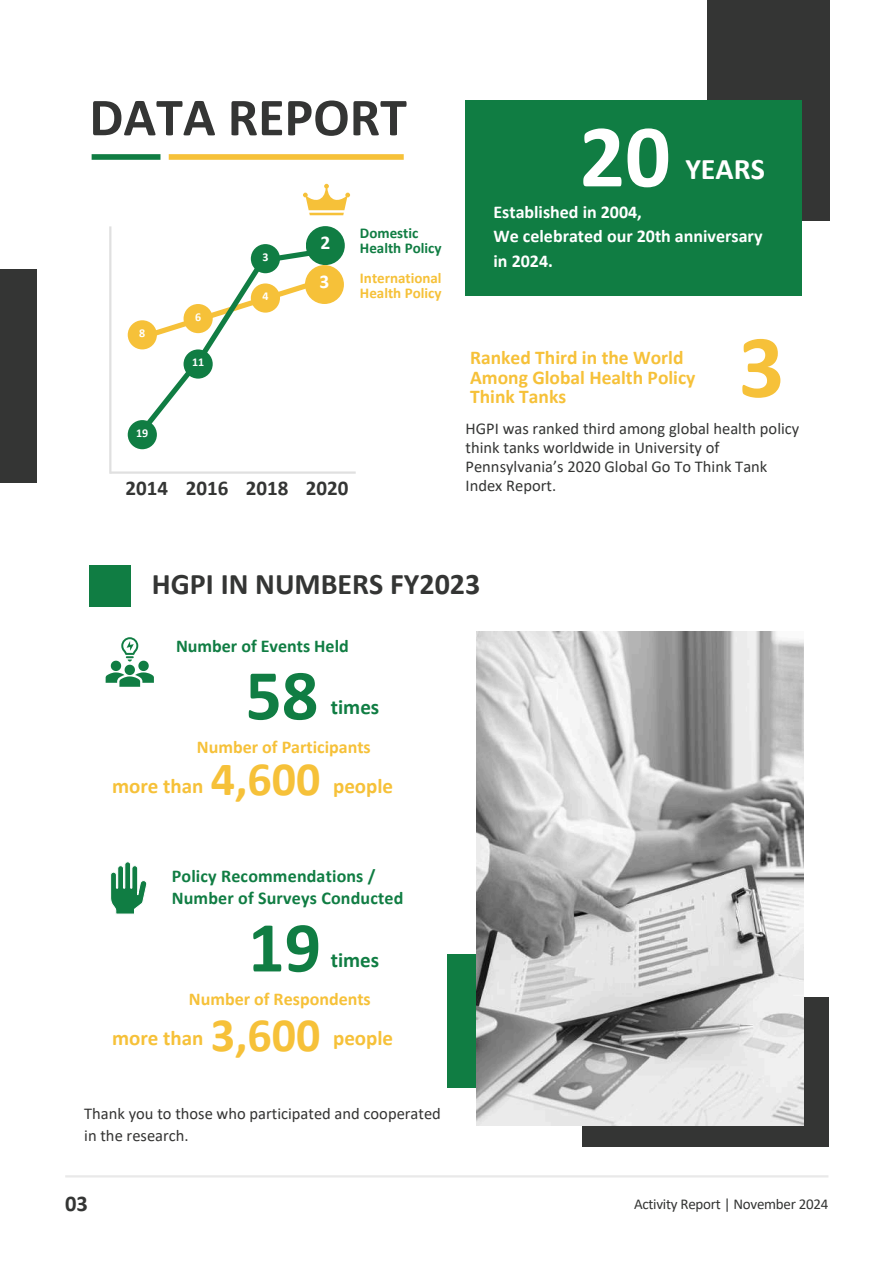
<style>
.page{position:relative;width:894px;height:1264px;background:#fff}
.page>*{position:absolute;margin:0;border:0;box-sizing:border-box;transform-origin:0 0}
.t1{font:700 90px "Calibri";color:#fff}
.t2{font:700 90px "Calibri";color:#f6c139}
.t3{font:700 72px "Calibri";color:#107d43}
.t4{font:700 54px "Calibri";color:#343534}
.t5{font:700 48px "Calibri";color:#f6c139}
.t6{font:700 30px "Calibri";color:#343534}
.t7{font:700 30px "Calibri";color:#fff}
.t8{font:700 22.5px "Calibri";color:#343534}
.t9{font:700 21px "Calibri";color:#f6c139}
.t10{font:700 21px "Calibri";color:#343534}
.t11{font:700 21px "Calibri";color:#107d43}
.t12{font:700 19.5px/19.2px "Calibri";color:#f6c139}
.t13{font:700 19.5px "Calibri";color:#fff}
.t14{font:700 18px/21.3px "Calibri";letter-spacing:.01em;color:#107d43}
.t15{font:700 18px/24.8px "Calibri";color:#fff}
.t16{font:700 18px "Calibri";color:#f6c139}
.t17{font:16.5px/19.2px "Calibri";color:#343534}
.t18{font:16.5px/22.5px "Calibri";color:#343433}
.t19{font:15px "Calibri";letter-spacing:-.015em;color:#343534}
.t20{font:700 15px/14.7px "Calibri";color:#f6c139}
.t21{font:700 15px/14.7px "Calibri";color:#107d43}
.t22{font:700 12px "Calibri";color:#fff}
</style>
<div class="page">
<div style="left:0;top:269px;width:37px;height:213px;background:#343534"></div>
<div style="left:582px;top:997px;width:246px;height:150px;background:#343534"></div>
<div style="left:706px;top:0;width:123px;height:221px;background:#343534"></div>
<div style="left:446px;top:953px;width:47px;height:134px;background:#107d43"></div>
<img style="left:476px;top:631px;width:327px;height:494px">
<div style="left:169px;top:154px;width:234px;height:6px;background:#f6c139"></div>
<div style="left:92px;top:154px;width:68px;height:6px;background:#107d43"></div>
<hr style="left:65px;top:1175px;width:763px;height:2px;background:#e9e9e9">
<div style="left:465px;top:100px;width:337px;height:196px;background:#107d43"></div>
<svg style="left:131px;top:245px;width:200px;height:197px"></svg>
<div style="left:128px;top:320px;width:29px;height:29px;background:#f6c139;border-radius:50%"></div>
<div style="left:183px;top:304px;width:30px;height:29px;background:#f6c139;border-radius:50%"></div>
<div style="left:251px;top:283px;width:29px;height:29px;background:#f6c139;border-radius:50%"></div>
<div style="left:305px;top:265px;width:39px;height:39px;background:#f6c139;border-radius:50%"></div>
<div style="left:128px;top:420px;width:29px;height:29px;background:#107d43;border-radius:50%"></div>
<div style="left:183px;top:349px;width:30px;height:29px;background:#107d43;border-radius:50%"></div>
<div style="left:251px;top:244px;width:29px;height:29px;background:#107d43;border-radius:50%"></div>
<div style="left:306px;top:226px;width:39px;height:39px;background:#107d43;border-radius:50%"></div>
<hr style="left:110px;top:471px;width:245px;height:3px;background:#e0e0e0">
<hr style="left:109px;top:226px;width:2px;height:247px;background:#e0e0e0">
<svg style="left:303px;top:184px;width:47px;height:31px"></svg>
<svg style="left:106px;top:637px;width:48px;height:49px"></svg>
<svg style="left:110px;top:861px;width:37px;height:53px"></svg>
<div style="left:89px;top:565px;width:41px;height:41px;background:#107d43"></div>
<h3 class="t4" style="left:89px;top:95px;width:319px">DATA REPORT</h3>
<p class="t22" style="left:139px;top:328px;width:8px">8</p>
<p class="t22" style="left:195px;top:312px;width:8px">6</p>
<p class="t22" style="left:192px;top:357px;width:14px">11</p>
<p class="t22" style="left:262px;top:252px;width:8px">3</p>
<p class="t22" style="left:262px;top:291px;width:8px">4</p>
<p class="t13" style="left:320px;top:234px;width:11px">2</p>
<p class="t13" style="left:319px;top:273px;width:11px">3</p>
<p class="t21" style="left:360px;top:227px;width:83px">Domestic<br>Health Policy</p>
<p class="t20" style="left:360px;top:272px;width:83px">International<br>Health Policy</p>
<p class="t22" style="left:136px;top:428px;width:14px">19</p>
<p class="t10" style="left:126px;top:479px;width:224px">2014 2016 2018 2020</p>
<h1 class="t1" style="left:579px;top:119px;width:93px">20</h1>
<h3 class="t7" style="left:685px;top:157px;width:81px">YEARS</h3>
<p class="t15" style="left:493px;top:201px;width:270px">Established in 2004,<br>We celebrated our 20th anniversary in 2024.</p>
<p class="t12" style="left:470px;top:350px;width:227px">Ranked Third in the World<br>Among Global Health Policy<br>Think Tanks</p>
<h1 class="t2" style="left:738px;top:329px;width:47px">3</h1>
<p class="t17" style="left:465px;top:420px;width:335px">HGPI was ranked third among global health policy think tanks worldwide in University of Pennsylvania’s 2020 Global Go To Think Tank Index Report.</p>
<h3 class="t6" style="left:152px;top:571px;width:330px">HGPI IN NUMBERS FY2023</h3>
<p class="t14" style="left:176px;top:636px;width:174px">Number of Events Held</p>
<h2 class="t3" style="left:245px;top:665px;width:74px">58</h2>
<p class="t11" style="left:331px;top:698px;width:50px">times</p>
<p class="t16" style="left:197px;top:739px;width:175px">Number of Participants</p>
<h3 class="t5" style="left:211px;top:758px;width:111px">4,600</h3>
<p class="t9" style="left:112px;top:777px;width:93px">more than</p>
<p class="t9" style="left:333px;top:777px;width:62px">people</p>
<p class="t14" style="left:172px;top:867px;width:233px">Policy Recommendations /<br>Number of Surveys Conducted</p>
<h2 class="t3" style="left:248px;top:917px;width:74px">19</h2>
<p class="t11" style="left:331px;top:951px;width:50px">times</p>
<p class="t16" style="left:189px;top:991px;width:183px">Number of Respondents</p>
<p class="t9" style="left:112px;top:1028px;width:93px">more than</p>
<p class="t9" style="left:333px;top:1029px;width:62px">people</p>
<h3 class="t5" style="left:211px;top:1014px;width:111px">3,600</h3>
<p class="t18" style="left:84px;top:1103px;width:358px">Thank you to those who participated and cooperated in the research.</p>
<h3 class="t8" style="left:65px;top:1194px;width:24px">03</h3>
<p class="t19" style="left:633px;top:1197px;width:196px">Activity Report | November 2024</p>
</div>
